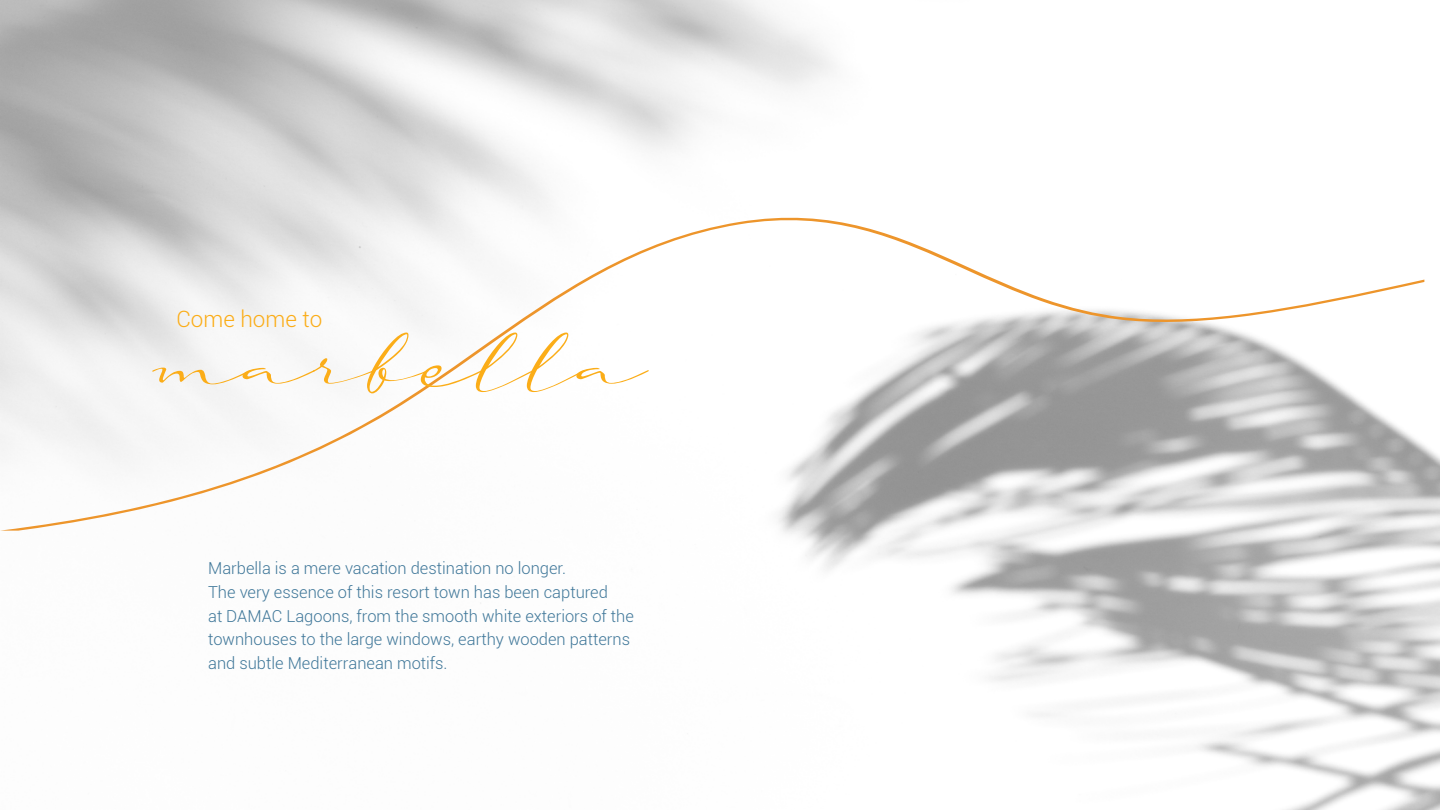
<style>
.page{position:relative;width:1440px;height:810px;background:#fff}
.page>*{position:absolute;margin:0;border:0;box-sizing:border-box;transform-origin:0 0}
.t1{font:97.5px "a Auto Signature";color:#fbad18}
.t2{font:300 22.5px "Roboto";color:#fbad18}
.t3{font:300 16.5px/23.7px "Roboto";color:#3f7799}
</style>
<div class="page">
<svg style="left:0;top:206px;width:1424px;height:325px"></svg>
<h2 class="t2" style="left:176px;top:304px;width:147px">Come home to</h2>
<h1 class="t1" style="left:153px;top:294px;width:496px">marbella</h1>
<p class="t3" style="left:208px;top:556px;width:427px">Marbella is a mere vacation destination no longer.<br>The very essence of this resort town has been captured<br>at DAMAC Lagoons, from the smooth white exteriors of the townhouses to the large windows, earthy wooden patterns and subtle Mediterranean motifs.</p>
</div>
